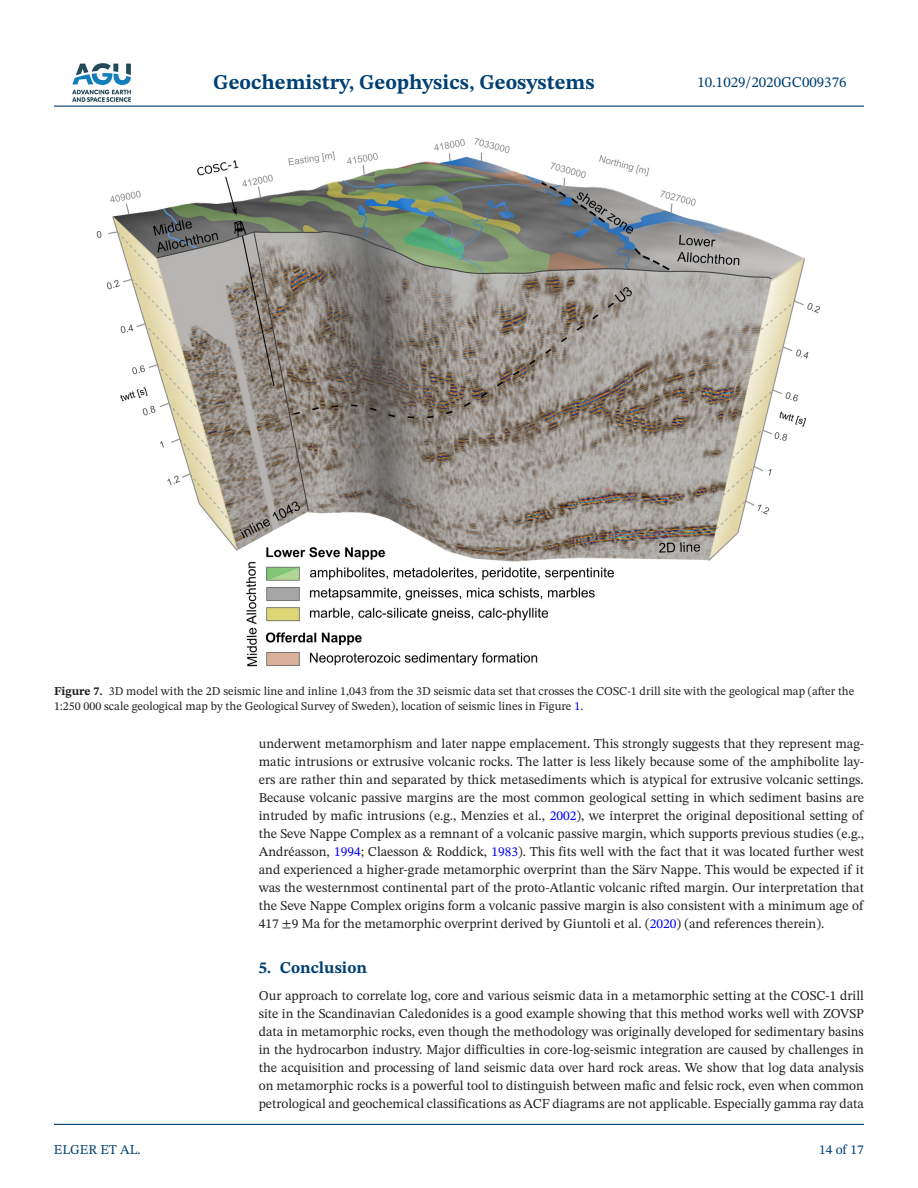
<style>
.page{position:relative;width:918px;height:1188px;background:#fff}
.page>*{position:absolute;margin:0;border:0;box-sizing:border-box;transform-origin:0 0}
.t1{font:700 21px "STIX Two Text";color:#004073}
.t2{font:700 16.5px "STIX Two Text";color:#004073}
.t3{font:15px "STIX Two Text";color:#004073}
.t4{font:13.5px/18px "STIX Two Text";color:#231f20;text-align:justify}
.t5{font:13.5px "STIX Two Text";color:#004073}
.t6{font:12px/15px "STIX Two Text";color:#231f20}
.s1{font-weight:700}
.s2{color:#00f}
</style>
<div class="page">
<hr style="left:54px;top:106px;width:810px;height:1px;background:#004073">
<hr style="left:54px;top:1124px;width:810px;height:1px;background:#004073">
<img style="left:72px;top:63px;width:59px;height:39px">
<img style="left:96px;top:137px;width:724px;height:530px">
<h1 class="t1" style="left:213px;top:67px;width:383px">Geochemistry, Geophysics, Geosystems</h1>
<p class="t3" style="left:697px;top:72px;width:151px">10.1029/2020GC009376</p>
<p class="t6" style="left:54px;top:684px;width:802px"><span class="s1">Figure 7.</span> 3D model with the 2D seismic line and inline 1,043 from the 3D seismic data set that crosses the COSC-1 drill site with the geological map (after the<br>1:250 000 scale geological map by the Geological Survey of Sweden), location of seismic lines in Figure <span class="s2">1</span>.</p>
<p class="t5" style="left:54px;top:1140px;width:88px">ELGER ET AL.</p>
<p class="t4" style="left:259px;top:734px;width:607px">underwent metamorphism and later nappe emplacement. This strongly suggests that they represent mag&shy;matic intrusions or extrusive volcanic rocks. The latter is less likely because some of the amphibolite lay&shy;ers are rather thin and separated by thick metasediments which is atypical for extrusive volcanic settings.<br>Because volcanic passive margins are the most common geological setting in which sediment basins are intruded by mafic intrusions (e.g., Menzies et al., <span class="s2">2002</span>), we interpret the original depositional setting of the Seve Nappe Complex as a remnant of a volcanic passive margin, which supports previous studies (e.g., Andréasson, <span class="s2">1994</span>; Claesson &amp; Roddick, <span class="s2">1983</span>). This fits well with the fact that it was located further west and experienced a higher-grade metamorphic overprint than the Särv Nappe. This would be expected if it was the westernmost continental part of the proto-Atlantic volcanic rifted margin. Our interpretation that the Seve Nappe Complex origins form a volcanic passive margin is also consistent with a minimum age of 417 ±9 Ma for the metamorphic overprint derived by Giuntoli et al. (<span class="s2">2020</span>) (and references therein).</p>
<p class="t2" style="left:259px;top:955px;width:110px">5. Conclusion</p>
<p class="t4" style="left:259px;top:986px;width:607px">Our approach to correlate log, core and various seismic data in a metamorphic setting at the COSC-1 drill site in the Scandinavian Caledonides is a good example showing that this method works well with ZOVSP data in metamorphic rocks, even though the methodology was originally developed for sedimentary basins in the hydrocarbon industry. Major difficulties in core-log-seismic integration are caused by challenges in the acquisition and processing of land seismic data over hard rock areas. We show that log data analysis on metamorphic rocks is a powerful tool to distinguish between mafic and felsic rock, even when common petrological and geochemical classifications as ACF diagrams are not applicable. Especially gamma ray data</p>
<p class="t5" style="left:819px;top:1140px;width:46px">14 of 17</p>
</div>
